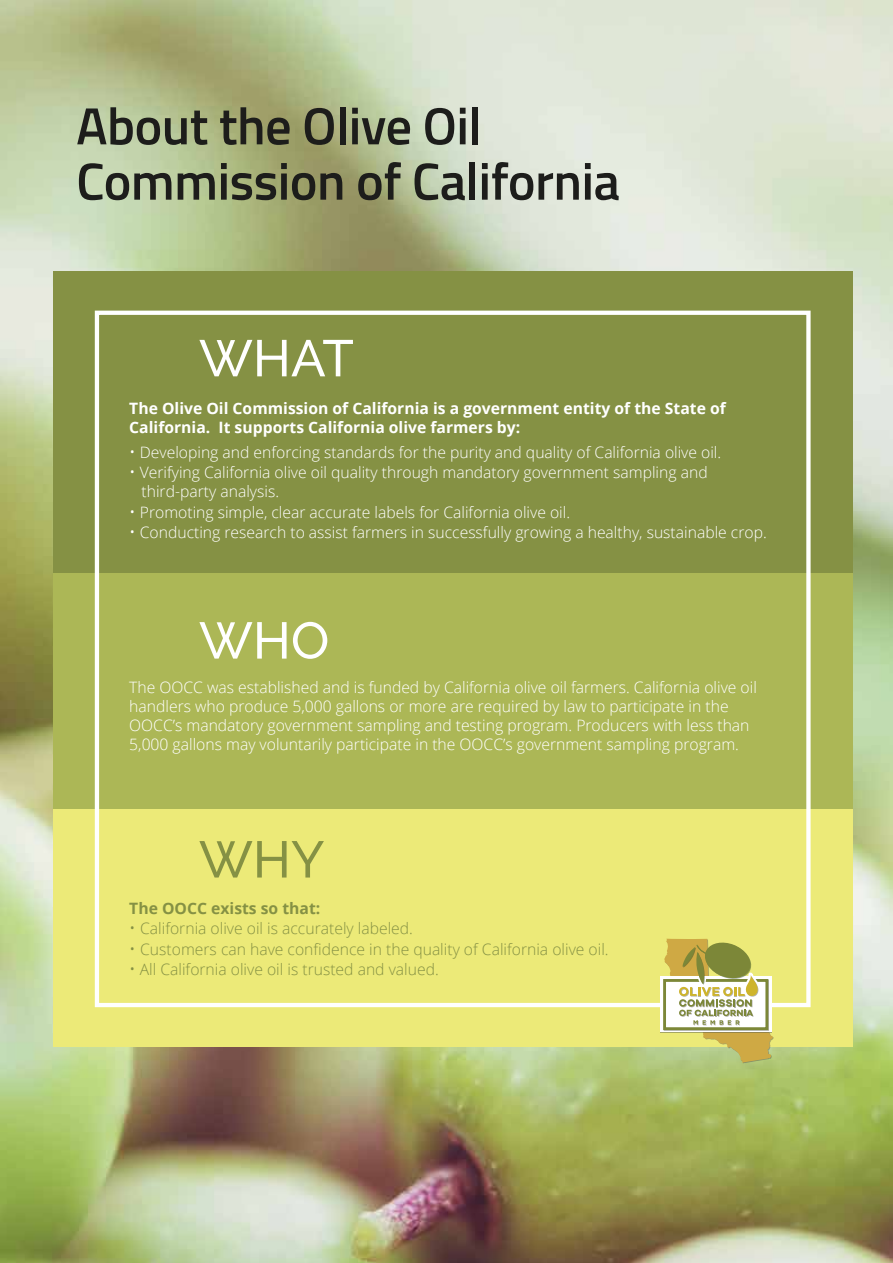
<style>
.page{position:relative;width:893px;height:1263px;background:#fff}
.page>*{position:absolute;margin:0;border:0;box-sizing:border-box;transform-origin:0 0}
.HEADERS_Titilium{font:600 52.35px "Titillium Web";letter-spacing:-.01em;color:#1d1d1b}
.t1{font:500 51.45px "Raleway";color:#fff}
.t2{font:500 51.45px "Raleway";color:#859144}
.t3{font:300 15.75px/18.9px "Open Sans";color:#fff}
.t4{font:300 15.75px "Open Sans";color:#859144}
.t5{font:700 15.75px/18.9px "Open Sans";color:#fff}
.t6{font:700 15.75px "Open Sans";color:#859144}
.s1{font-size:17.1px}
</style>
<div class="page">
<img style="left:0;top:0;width:893px;height:1263px">
<div style="left:53px;top:271px;width:799px;height:302px;background:#859144"></div>
<div style="left:53px;top:573px;width:799px;height:237px;background:#acb756"></div>
<div style="left:53px;top:809px;width:799px;height:237px;background:#ecea78"></div>
<div style="left:95px;top:311px;width:716px;height:696px;border:4px solid #fff"></div>
<div style="left:660px;top:976px;width:111px;height:56px;background:linear-gradient(to bottom,#fff,#fff)"></div>
<svg style="left:664px;top:938px;width:110px;height:125px"></svg>
<p class="HEADERS_Titilium" style="left:76px;top:87px;width:407px">About the Olive Oil</p>
<p class="HEADERS_Titilium" style="left:76px;top:142px;width:545px">Commission of California</p>
<p class="t1" style="left:199px;top:328px;width:156px">WHAT</p>
<p class="t5" style="left:129px;top:399px;width:598px">The Olive Oil Commission of California is a government entity of the State of<br>California. It supports California olive farmers by:</p>
<p class="t3" style="left:129px;top:442px;width:593px"><span class="s1">•</span> Developing and enforcing standards for the purity and quality of California olive oil.</p>
<p class="t3" style="left:142px;top:463px;width:568px;text-indent:-12px"><span class="s1">•</span> Verifying California olive oil quality through mandatory government sampling and third-party analysis.</p>
<p class="t3" style="left:129px;top:502px;width:442px"><span class="s1">•</span> Promoting simple, clear accurate labels for California olive oil.</p>
<p class="t3" style="left:129px;top:522px;width:639px"><span class="s1">•</span> Conducting research to assist farmers in successfully growing a healthy, sustainable crop.</p>
<p class="t1" style="left:199px;top:611px;width:132px">WHO</p>
<p class="t3" style="left:129px;top:677px;width:629px">The OOCC was established and is funded by California olive oil farmers. California olive oil handlers who produce 5,000 gallons or more are required by law to participate in the OOCC’s mandatory government sampling and testing program. Producers with less than 5,000 gallons may voluntarily participate in the OOCC’s government sampling program.</p>
<p class="t2" style="left:199px;top:830px;width:127px">WHY</p>
<p class="t6" style="left:129px;top:897px;width:193px">The OOCC exists so that:</p>
<p class="t4" style="left:129px;top:917px;width:285px"><span class="s1">•</span> California olive oil is accurately labeled.</p>
<p class="t4" style="left:129px;top:938px;width:481px"><span class="s1">•</span> Customers can have confidence in the quality of California olive oil.</p>
<p class="t4" style="left:129px;top:959px;width:311px"><span class="s1">•</span> All California olive oil is trusted and valued.</p>
</div>
